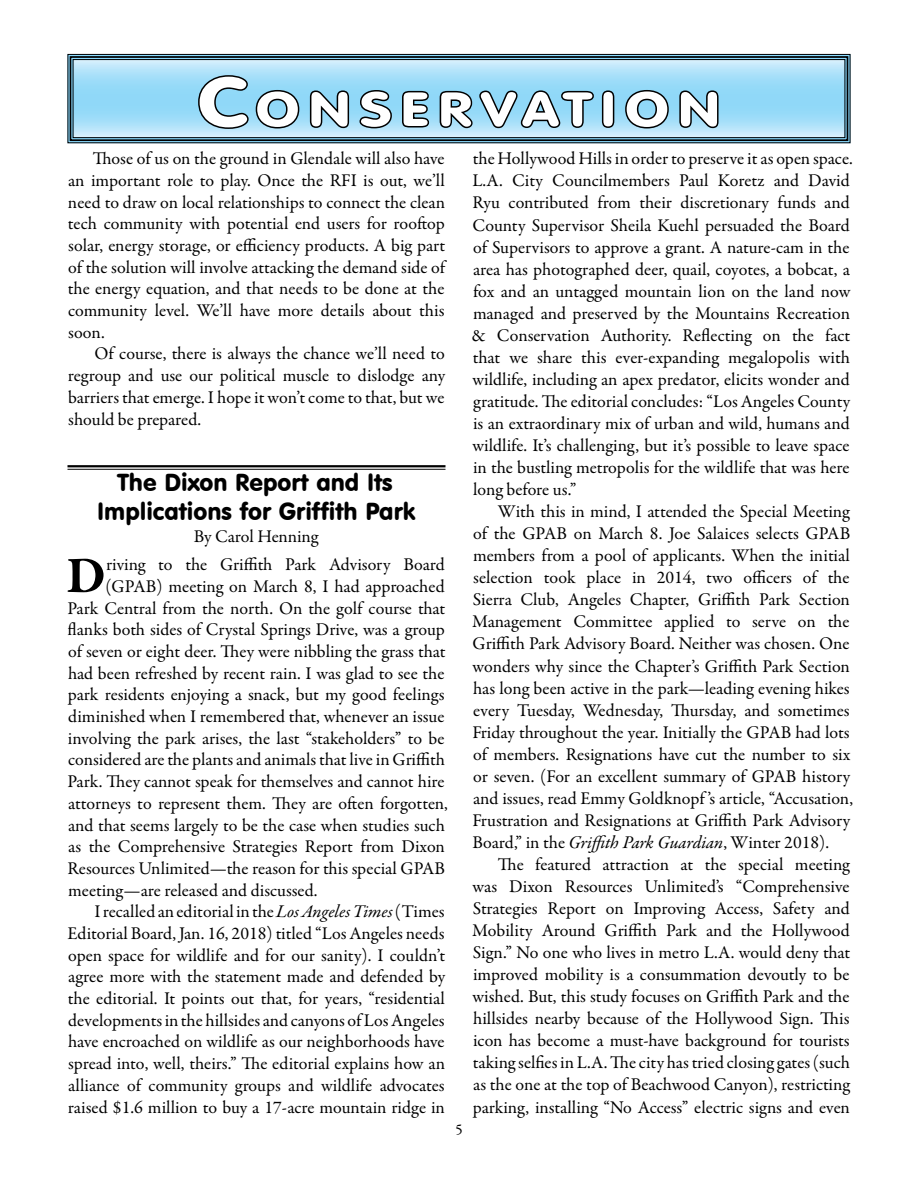
<style>
.page{position:relative;width:918px;height:1188px;background:#fff}
.page>*{position:absolute;margin:0;border:0;box-sizing:border-box;transform-origin:0 0}
.t1{font:700 52.05px "Garamond Premr Pro";color:#000}
.t2{font:47.25px "VAG Rounded BT";letter-spacing:.145em;color:#fff;scale:1.23 1}
.t3{font:24px/29px "VAG Rounded BT";color:#000;text-align:center}
.t4{font:18px/22px "Garamond Premr Pro";color:#000;text-align:justify}
.t5{font:15px "Garamond Premr Pro";color:#000}
.s1{font-size:67.5px}
.s2{font-style:italic}
</style>
<div class="page">
<svg style="left:67px;top:54px;width:784px;height:90px;background:#91c4db"></svg>
<div style="left:70px;top:56px;width:778px;height:85px;border:2px solid #000"></div>
<div style="left:73px;top:59px;width:772px;height:79px;border:1px solid #000"></div>
<hr style="left:68px;top:465px;width:378px;height:2px;background:#000">
<hr style="left:68px;top:469px;width:378px;height:1px;background:#000">
<h2 class="t2" style="left:197px;top:79px;width:421px"><span class="s1">C</span>ONSERVATION</h2>
<p class="t4" style="left:68px;top:148px;width:379px;text-indent:25px">Those of us on the ground in Glendale will also have an important role to play. Once the RFI is out, we’ll need to draw on local relationships to connect the clean tech community with potential end users for rooftop solar, energy storage, or efficiency products. A big part of the solution will involve attacking the demand side of the energy equation, and that needs to be done at the community level. We’ll have more details about this soon.</p>
<p class="t4" style="left:68px;top:343px;width:379px;text-indent:27px">Of course, there is always the chance we’ll need to regroup and use our political muscle to dislodge any barriers that emerge. I hope it won’t come to that, but we should be prepared.</p>
<p class="t4" style="left:472px;top:148px;width:382px;text-align:left">the Hollywood Hills in order to preserve it as open space.<br>L.A. City Councilmembers Paul Koretz and David Ryu contributed from their discretionary funds and County Supervisor Sheila Kuehl persuaded the Board of Supervisors to approve a grant. A nature-cam in the area has photographed deer, quail, coyotes, a bobcat, a fox and an untagged mountain lion on the land now managed and preserved by the Mountains Recreation &amp; Conservation Authority. Reflecting on the fact that we share this ever-expanding megalopolis with wildlife, including an apex predator, elicits wonder and gratitude. The editorial concludes: “Los Angeles County is an extraordinary mix of urban and wild, humans and wildlife. It’s challenging, but it’s possible to leave space in the bustling metropolis for the wildlife that was here long before us.”</p>
<p class="t4" style="left:472px;top:501px;width:382px;text-align:left;text-indent:26px">With this in mind, I attended the Special Meeting of the GPAB on March 8. Joe Salaices selects GPAB members from a pool of applicants. When the initial selection took place in 2014, two officers of the Sierra Club, Angeles Chapter, Griffith Park Section Management Committee applied to serve on the Griffith Park Advisory Board. Neither was chosen. One wonders why since the Chapter’s Griffith Park Section has long been active in the park—leading evening hikes every Tuesday, Wednesday, Thursday, and sometimes Friday throughout the year. Initially the GPAB had lots of members. Resignations have cut the number to six or seven. (For an excellent summary of GPAB history and issues, read Emmy Goldknopf ’s article, “Accusation, Frustration and Resignations at Griffith Park Advisory Board,” in the <span class="s2">Griffith Park Guardian</span>, Winter 2018).</p>
<p class="t4" style="left:472px;top:854px;width:380px;text-indent:26px">The featured attraction at the special meeting was Dixon Resources Unlimited’s “Comprehensive Strategies Report on Improving Access, Safety and Mobility Around Griffith Park and the Hollywood Sign.” No one who lives in metro L.A. would deny that improved mobility is a consummation devoutly to be wished. But, this study focuses on Griffith Park and the hillsides nearby because of the Hollywood Sign. This icon has become a must-have background for tourists taking selfies in L.A. The city has tried closing gates (such as the one at the top of Beachwood Canyon), restricting parking, installing “No Access” electric signs and even</p>
<h3 class="t3" style="left:97px;top:468px;width:319px">The Dixon Report and Its<br>Implications for Griffith Park</h3>
<p class="t4" style="left:194px;top:526px;width:126px">By Carol Henning</p>
<h1 class="t1" style="left:66px;top:544px;width:41px">D</h1>
<p class="t4" style="left:106px;top:554px;width:340px">riving to the Griffith Park Advisory Board</p>
<p class="t4" style="left:105px;top:576px;width:341px">(GPAB) meeting on March 8, I had approached</p>
<p class="t4" style="left:67px;top:597px;width:379px">Park Central from the north. On the golf course that</p>
<p class="t4" style="left:68px;top:619px;width:379px">flanks both sides of Crystal Springs Drive, was a group</p>
<p class="t4" style="left:68px;top:641px;width:379px">of seven or eight deer. They were nibbling the grass that</p>
<p class="t4" style="left:68px;top:662px;width:378px">had been refreshed by recent rain. I was glad to see the</p>
<p class="t4" style="left:68px;top:684px;width:378px">park residents enjoying a snack, but my good feelings</p>
<p class="t4" style="left:68px;top:706px;width:378px">diminished when I remembered that, whenever an issue</p>
<p class="t4" style="left:68px;top:728px;width:378px">involving the park arises, the last “stakeholders” to be</p>
<p class="t4" style="left:68px;top:749px;width:378px">considered are the plants and animals that live in Griffith</p>
<p class="t4" style="left:67px;top:771px;width:379px">Park. They cannot speak for themselves and cannot hire</p>
<p class="t4" style="left:68px;top:793px;width:381px">attorneys to represent them. They are often forgotten,</p>
<p class="t4" style="left:68px;top:814px;width:378px">and that seems largely to be the case when studies such</p>
<p class="t4" style="left:68px;top:836px;width:378px">as the Comprehensive Strategies Report from Dixon</p>
<p class="t4" style="left:67px;top:858px;width:379px">Resources Unlimited—the reason for this special GPAB</p>
<p class="t4" style="left:68px;top:879px;width:251px">meeting—are released and discussed.</p>
<p class="t4" style="left:94px;top:901px;width:352px">I recalled an editorial in the <span class="s2">Los Angeles Times</span> (Times</p>
<p class="t4" style="left:67px;top:923px;width:379px">Editorial Board, Jan. 16, 2018) titled “Los Angeles needs</p>
<p class="t4" style="left:68px;top:944px;width:379px">open space for wildlife and for our sanity). I couldn’t</p>
<p class="t4" style="left:68px;top:966px;width:379px">agree more with the statement made and defended by</p>
<p class="t4" style="left:68px;top:988px;width:378px">the editorial. It points out that, for years, “residential</p>
<p class="t4" style="left:68px;top:1009px;width:378px">developments in the hillsides and canyons of Los Angeles</p>
<p class="t4" style="left:68px;top:1031px;width:378px">have encroached on wildlife as our neighborhoods have</p>
<p class="t4" style="left:68px;top:1053px;width:378px">spread into, well, theirs.” The editorial explains how an</p>
<p class="t4" style="left:68px;top:1075px;width:378px">alliance of community groups and wildlife advocates</p>
<p class="t4" style="left:68px;top:1096px;width:379px">raised $1.6 million to buy a 17-acre mountain ridge in</p>
<p class="t5" style="left:455px;top:1120px;width:9px">5</p>
</div>
